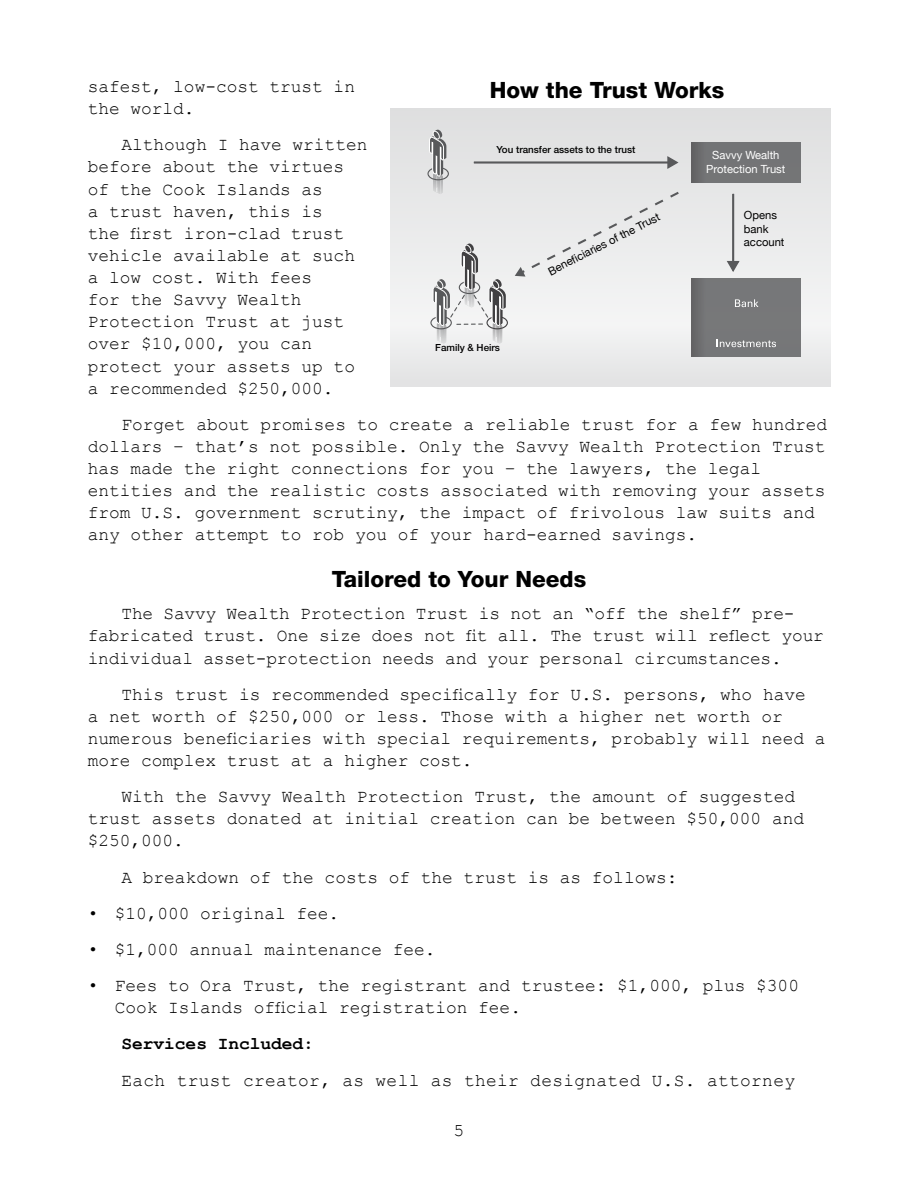
<style>
.page{position:relative;width:918px;height:1188px;background:#fff}
.page>*{position:absolute;margin:0;border:0;box-sizing:border-box;transform-origin:0 0}
.t1{font:800 22.5px "Helvetica Neue";color:#000}
.t2{font:18px/22px "Courier New";color:#000}
.t3{font:18px "Courier New";letter-spacing:.02em;color:#000}
.t4{font:700 18px "Courier New";color:#000}
.t5{font:11.25px/13.5px "Helvetica Neue";color:#000}
.t6{font:11.25px/13.5px "Helvetica Neue";color:#fff;text-align:center}
.t7{font:500 9.75px "Helvetica Neue";color:#000}
</style>
<div class="page">
<div style="left:390px;top:108px;width:440px;height:278px;background:#e7e8e9"></div>
<hr style="left:474px;top:161px;width:196px;height:3px;background:#58595b">
<svg style="left:666px;top:156px;width:13px;height:13px"></svg>
<hr style="left:732px;top:194px;width:2px;height:69px;background:#58595b">
<svg style="left:727px;top:260px;width:13px;height:12px"></svg>
<div style="left:692px;top:143px;width:108px;height:39px;background:#737476"></div>
<div style="left:692px;top:278px;width:108px;height:51px;background:#767779"></div>
<svg style="left:735px;top:299px;width:23px;height:8px"></svg>
<div style="left:692px;top:331px;width:108px;height:26px;background:#757678"></div>
<svg style="left:717px;top:339px;width:59px;height:8px"></svg>
<svg style="left:515px;top:191px;width:164px;height:86px"></svg>
<svg style="left:427px;top:129px;width:22px;height:65px"></svg>
<svg style="left:430px;top:243px;width:78px;height:100px"></svg>
<p class="t2" style="left:88px;top:75px;width:269px">safest, low-cost trust in the world.</p>
<p class="t2" style="left:88px;top:133px;width:281px;text-indent:34px">Although I have written before about the virtues of the Cook Islands as<br>a trust haven, this is<br>the first iron-clad trust vehicle available at such a low cost. With fees<br>for the Savvy Wealth<br>Protection Trust at just over $10,000, you can protect your assets up to a recommended $250,000.</p>
<p class="t2" style="left:88px;top:413px;width:741px;text-indent:34px">Forget about promises to create a reliable trust for a few hundred dollars – that’s not possible. Only the Savvy Wealth Protection Trust has made the right connections for you – the lawyers, the legal entities and the realistic costs associated with removing your assets from U.S. government scrutiny, the impact of frivolous law suits and any other attempt to rob you of your hard-earned savings.</p>
<p class="t1" style="left:332px;top:566px;width:256px">Tailored to Your Needs</p>
<p class="t2" style="left:88px;top:602px;width:738px;text-indent:34px">The Savvy Wealth Protection Trust is not an “off the shelf” pre&shy;fabricated trust. One size does not fit all. The trust will reflect your individual asset-protection needs and your personal circumstances.</p>
<p class="t2" style="left:88px;top:682px;width:739px;text-indent:34px">This trust is recommended specifically for U.S. persons, who have<br>a net worth of $250,000 or less. Those with a higher net worth or numerous beneficiaries with special requirements, probably will need a more complex trust at a higher cost.</p>
<p class="t2" style="left:88px;top:785px;width:718px;text-indent:34px">With the Savvy Wealth Protection Trust, the amount of suggested trust assets donated at initial creation can be between $50,000 and $250,000.</p>
<p class="t2" style="left:122px;top:865px;width:557px">A breakdown of the costs of the trust is as follows:</p>
<p class="t2" style="left:88px;top:902px;width:253px">• $10,000 original fee.</p>
<p class="t2" style="left:88px;top:938px;width:349px">• $1,000 annual maintenance fee.</p>
<p class="t2" style="left:115px;top:974px;width:686px;text-indent:-27px">• Fees to Ora Trust, the registrant and trustee: $1,000, plus $300<br>Cook Islands official registration fee.</p>
<p class="t4" style="left:122px;top:1033px;width:194px">Services Included:</p>
<p class="t3" style="left:122px;top:1069px;width:675px">Each trust creator, as well as their designated U.S. attorney</p>
<p class="t1" style="left:490px;top:77px;width:236px">How the Trust Works</p>
<p class="t7" style="left:496px;top:144px;width:141px">You transfer assets to the trust</p>
<p class="t6" style="left:706px;top:148px;width:81px">Savvy Wealth<br>Protection Trust</p>
<p class="t5" style="left:744px;top:208px;width:42px">Opens bank account</p>
<p class="t5" style="left:546px;top:265px;width:125px;rotate:-27deg">Beneficiaries of the Trust</p>
<p class="t7" style="left:435px;top:342px;width:66px">Family &amp; Heirs</p>
<p class="t2" style="left:454px;top:1119px;width:12px">5</p>
</div>
